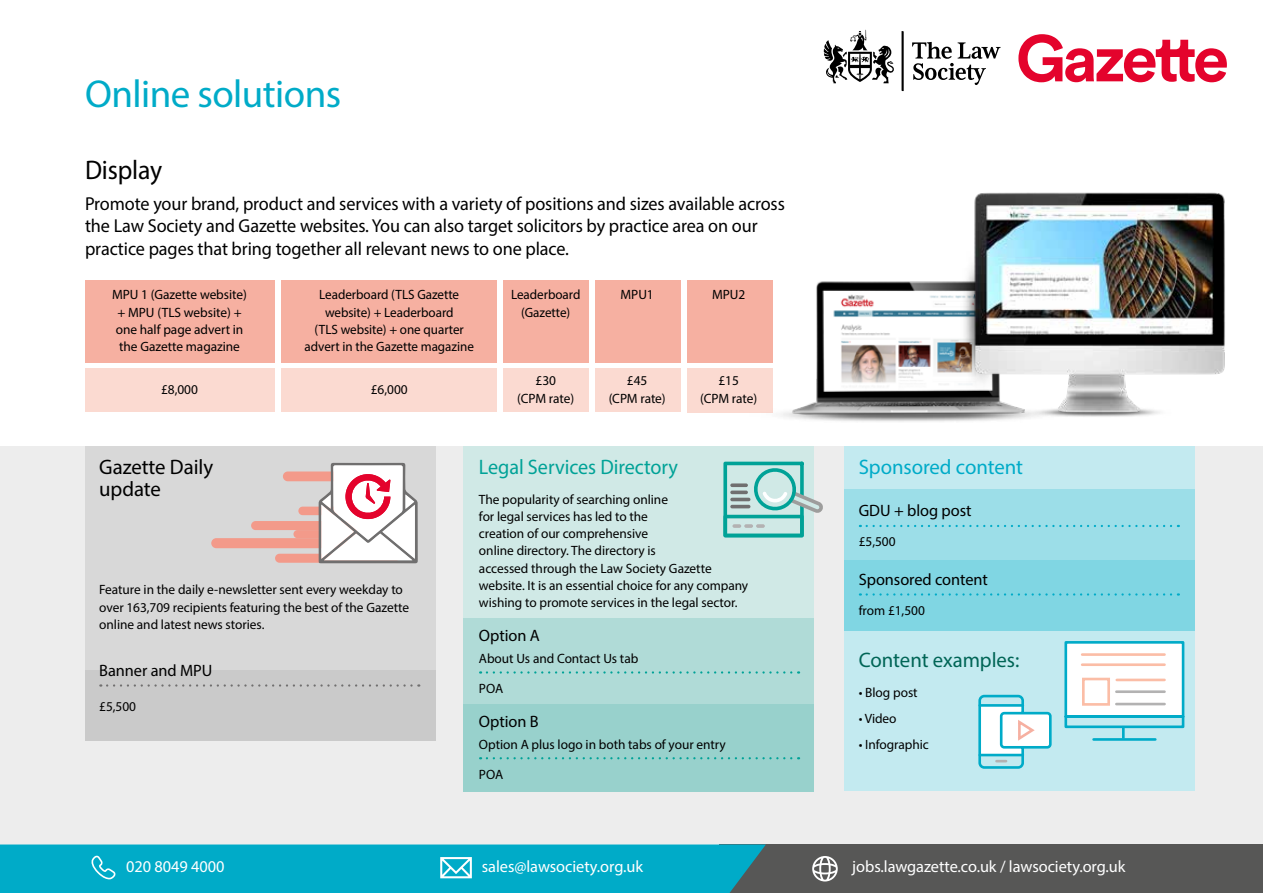
<style>
.page{position:relative;width:1263px;height:893px;background:#fff}
.page>*{position:absolute;margin:0;border:0;box-sizing:border-box;transform-origin:0 0}
.t1{font:39px "Myriad Pro";letter-spacing:-.015em;color:#00abc8}
.t2{font:27px "Myriad Pro";letter-spacing:-.005em;color:#000;scale:.95 1}
.t3{font:21px "Myriad Pro";letter-spacing:-.005em;color:#00a297;scale:.96 1}
.t4{font:21px/22.5px "Myriad Pro";letter-spacing:-.005em;color:#000}
.t5{font:21px "Myriad Pro";letter-spacing:-.005em;color:#00abc8}
.t6{font:21px "Myriad Pro";letter-spacing:-.005em;color:#006556}
.t7{font:18.75px/22.5px "Myriad Pro";letter-spacing:-.005em;color:#000}
.t8{font:16.5px "Myriad Pro";letter-spacing:-.005em;color:#fff}
.t9{font:16.5px "Myriad Pro";letter-spacing:-.005em;color:#000}
.t10{font:13.5px/17.2px "Myriad Pro";letter-spacing:-.005em;color:#000;text-align:center}
</style>
<div class="page">
<div style="left:0;top:446px;width:1263px;height:419px;background:#ededed"></div>
<div style="left:85px;top:368px;width:189px;height:44px;background:#fbdad1"></div>
<div style="left:281px;top:368px;width:216px;height:44px;background:#fbdad1"></div>
<div style="left:504px;top:368px;width:85px;height:44px;background:#fbdad1"></div>
<div style="left:595px;top:368px;width:85px;height:44px;background:#fbdad1"></div>
<div style="left:687px;top:368px;width:85px;height:45px;background:#fbdad1"></div>
<div style="left:85px;top:280px;width:189px;height:82px;background:#f6b0a1"></div>
<div style="left:281px;top:280px;width:216px;height:82px;background:#f6b0a1"></div>
<div style="left:504px;top:280px;width:85px;height:82px;background:#f6b0a1"></div>
<div style="left:595px;top:280px;width:85px;height:82px;background:#f6b0a1"></div>
<div style="left:687px;top:280px;width:85px;height:82px;background:#f6b0a1"></div>
<div style="left:85px;top:446px;width:350px;height:286px;background:#d8d8d8"></div>
<div style="left:85px;top:670px;width:350px;height:71px;background:#cacaca"></div>
<div style="left:463px;top:446px;width:350px;height:321px;background:#d0e9e6"></div>
<div style="left:463px;top:618px;width:350px;height:106px;background:#b0dbd7"></div>
<div style="left:463px;top:704px;width:350px;height:87px;background:#98d1cc"></div>
<div style="left:845px;top:446px;width:350px;height:345px;background:#c3eaf0"></div>
<div style="left:845px;top:489px;width:350px;height:74px;background:#9cdee8"></div>
<div style="left:845px;top:560px;width:350px;height:71px;background:#80d6e3"></div>
<svg style="left:107px;top:684px;width:312px;height:3px"></svg>
<svg style="left:487px;top:671px;width:312px;height:3px"></svg>
<svg style="left:487px;top:757px;width:312px;height:2px"></svg>
<svg style="left:867px;top:525px;width:312px;height:2px"></svg>
<svg style="left:867px;top:593px;width:312px;height:3px"></svg>
<svg style="left:1064px;top:641px;width:121px;height:98px"></svg>
<hr style="left:1093px;top:738px;width:62px;height:3px;background:#00abc8">
<hr style="left:1082px;top:653px;width:82px;height:3px;background:#fbbda6">
<hr style="left:1082px;top:663px;width:82px;height:3px;background:#fbbda6">
<hr style="left:1117px;top:679px;width:47px;height:2px;background:#fbbda6">
<hr style="left:1116px;top:703px;width:48px;height:2px;background:#b3b2b2">
<hr style="left:1116px;top:690px;width:48px;height:3px;background:#b3b2b2">
<div style="left:1082px;top:678px;width:28px;height:28px;border:3px solid #fbbda6"></div>
<svg style="left:978px;top:694px;width:74px;height:75px"></svg>
<svg style="left:211px;top:463px;width:207px;height:100px"></svg>
<div style="left:720px;top:844px;width:543px;height:49px;background:#575756"></div>
<div style="left:0;top:844px;width:766px;height:49px;background:#00abc8"></div>
<svg style="left:812px;top:856px;width:26px;height:25px"></svg>
<img style="left:788px;top:281px;width:228px;height:137px">
<img style="left:922px;top:281px;width:33px;height:121px">
<img style="left:955px;top:192px;width:270px;height:223px">
<svg style="left:723px;top:462px;width:100px;height:75px"></svg>
<svg style="left:1018px;top:34px;width:209px;height:48px"></svg>
<svg style="left:912px;top:42px;width:88px;height:43px"></svg>
<svg style="left:824px;top:30px;width:70px;height:53px"></svg>
<svg style="left:901px;top:31px;width:3px;height:60px"></svg>
<h1 class="t1" style="left:85px;top:70px;width:258px">Online solutions</h1>
<h2 class="t2" style="left:85px;top:153px;width:83px">Display</h2>
<p class="t7" style="left:85px;top:192px;width:701px">Promote your brand, product and services with a variety of positions and sizes available across the Law Society and Gazette websites. You can also target solicitors by practice area on our practice pages that bring together all relevant news to one place.</p>
<p class="t10" style="left:112px;top:286px;width:136px;text-align:left">MPU 1 (Gazette website) + MPU (TLS website) + one half page advert in the Gazette magazine</p>
<p class="t10" style="left:161px;top:381px;width:38px">£8,000</p>
<p class="t10" style="left:305px;top:286px;width:171px">Leaderboard (TLS Gazette website) + Leaderboard<br>(TLS website) + one quarter advert in the Gazette magazine</p>
<p class="t10" style="left:371px;top:381px;width:38px">£6,000</p>
<p class="t10" style="left:511px;top:286px;width:71px">Leaderboard (Gazette)</p>
<p class="t10" style="left:621px;top:286px;width:35px">MPU1</p>
<p class="t10" style="left:712px;top:286px;width:35px">MPU2</p>
<p class="t10" style="left:517px;top:372px;width:59px">£30<br>(CPM rate)</p>
<p class="t10" style="left:609px;top:372px;width:59px">£45<br>(CPM rate)</p>
<p class="t10" style="left:700px;top:372px;width:59px">£15<br>(CPM rate)</p>
<h3 class="t4" style="left:99px;top:455px;width:115px">Gazette Daily update</h3>
<p class="t10" style="left:99px;top:581px;width:311px;text-align:left">Feature in the daily e-newsletter sent every weekday to over 163,709 recipients featuring the best of the Gazette online and latest news stories.</p>
<p class="t9" style="left:99px;top:660px;width:115px">Banner and MPU</p>
<p class="t10" style="left:99px;top:698px;width:38px">£5,500</p>
<h3 class="t3" style="left:479px;top:454px;width:209px">Legal Services Directory</h3>
<p class="t10" style="left:479px;top:490px;width:271px;text-align:left">The popularity of searching online<br>for legal services has led to the<br>creation of our comprehensive<br>online directory. The directory is<br>accessed through the Law Society Gazette website. It is an essential choice for any company wishing to promote services in the legal sector.</p>
<p class="t9" style="left:479px;top:626px;width:62px">Option A</p>
<p class="t10" style="left:479px;top:649px;width:161px">About Us and Contact Us tab</p>
<p class="t10" style="left:479px;top:679px;width:26px">POA</p>
<p class="t9" style="left:479px;top:711px;width:61px">Option B</p>
<p class="t10" style="left:479px;top:735px;width:248px">Option A plus logo in both tabs of your entry</p>
<p class="t10" style="left:479px;top:765px;width:26px">POA</p>
<h3 class="t5" style="left:859px;top:454px;width:166px">Sponsored content</h3>
<p class="t9" style="left:859px;top:501px;width:114px">GDU + blog post</p>
<p class="t10" style="left:859px;top:533px;width:38px">£5,500</p>
<p class="t9" style="left:859px;top:569px;width:131px">Sponsored content</p>
<p class="t10" style="left:859px;top:601px;width:68px">from £1,500</p>
<h3 class="t6" style="left:859px;top:647px;width:162px">Content examples:</h3>
<p class="t10" style="left:859px;top:684px;width:60px">• Blog post</p>
<p class="t10" style="left:859px;top:709px;width:39px">• Video</p>
<p class="t10" style="left:859px;top:735px;width:72px">• Infographic</p>
<p class="t8" style="left:126px;top:857px;width:100px">020 8049 4000</p>
<p class="t8" style="left:482px;top:857px;width:163px">sales@lawsociety.org.uk</p>
<p class="t8" style="left:852px;top:857px;width:275px">jobs.lawgazette.co.uk / lawsociety.org.uk</p>
</div>
